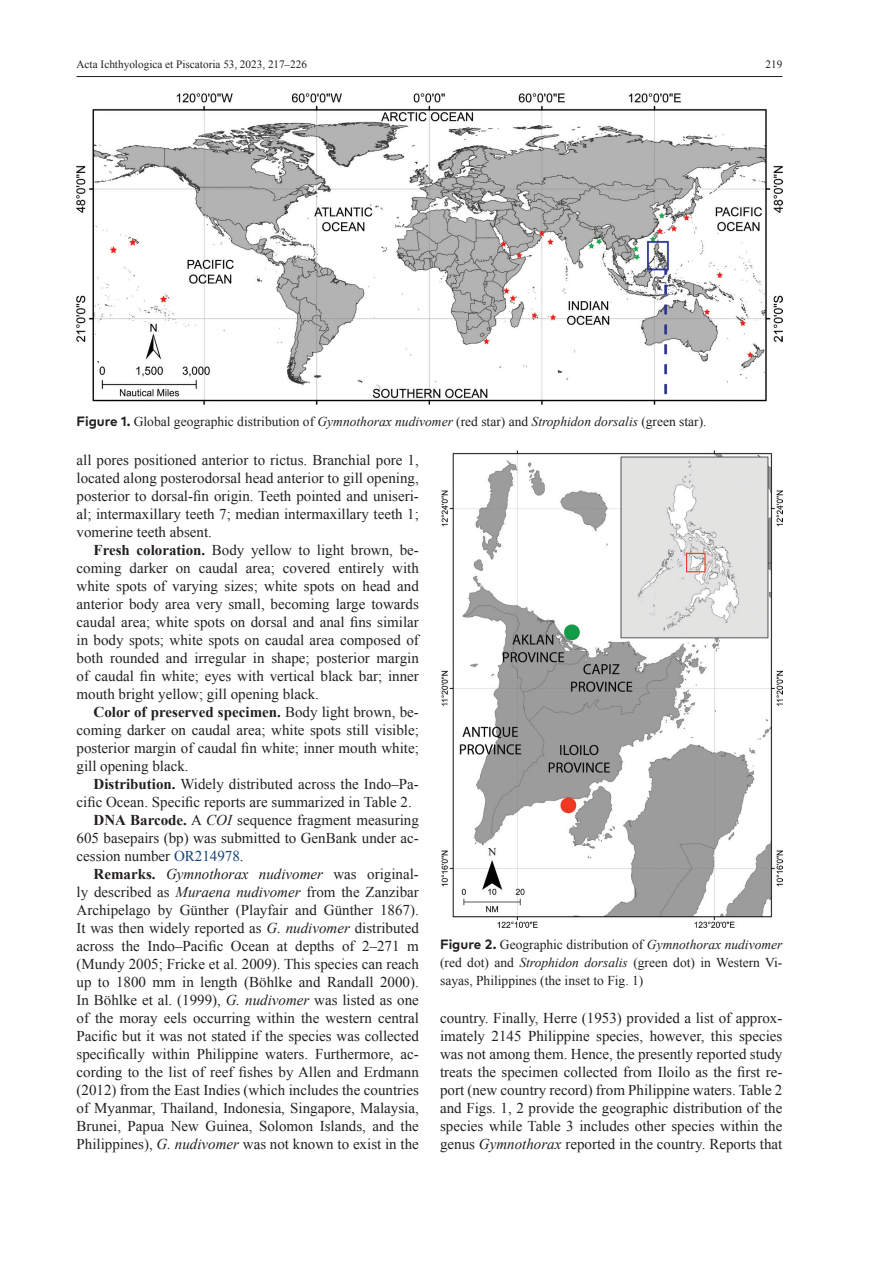
<style>
.page{position:relative;width:893px;height:1263px;background:#fff}
.page>*{position:absolute;margin:0;border:0;box-sizing:border-box;transform-origin:0 0}
.Body_text{font:15px/18px "Times New Roman";color:#231f20;text-align:justify}
.FIG_Caption{font:13.5px/18px "Times New Roman";color:#231f20;text-align:justify}
.t1{font:11.25px "Times New Roman";color:#231f20}
.s1{font-family:"FF Mark Pro";font-weight:700}
.s2{font-style:italic}
.s3{font-weight:700}
.s4{color:#164179}
</style>
<div class="page">
<hr style="left:77px;top:76px;width:705px;height:1px;background:#231f20">
<img style="left:77px;top:94px;width:705px;height:311px">
<img style="left:441px;top:450px;width:341px;height:478px">
<p class="t1" style="left:77px;top:57px;width:232px">Acta Ichthyologica et Piscatoria 53, 2023, 217–226</p>
<p class="t1" style="left:765px;top:57px;width:18px">219</p>
<p class="FIG_Caption" style="left:77px;top:412px;width:632px"><span class="s1">Figure 1.</span> Global geographic distribution of <span class="s2">Gymnothorax nudivomer</span> (red star) and <span class="s2">Strophidon dorsalis</span> (green star).</p>
<p class="Body_text" style="left:77px;top:451px;width:344px">all pores positioned anterior to rictus. Branchial pore 1, located along posterodorsal head anterior to gill opening, posterior to dorsal-fin origin. Teeth pointed and uniseri&shy;al; intermaxillary teeth 7; median intermaxillary teeth 1; vomerine teeth absent.</p>
<p class="Body_text" style="left:77px;top:541px;width:344px;text-indent:17px"><span class="s3">Fresh coloration.</span> Body yellow to light brown, be&shy;coming darker on caudal area; covered entirely with white spots of varying sizes; white spots on head and anterior body area very small, becoming large towards caudal area; white spots on dorsal and anal fins similar in body spots; white spots on caudal area composed of both rounded and irregular in shape; posterior margin of caudal fin white; eyes with vertical black bar; inner mouth bright yellow; gill opening black.</p>
<p class="Body_text" style="left:77px;top:703px;width:344px;text-indent:17px"><span class="s3">Color of preserved specimen.</span> Body light brown, be&shy;coming darker on caudal area; white spots still visible; posterior margin of caudal fin white; inner mouth white; gill opening black.</p>
<p class="Body_text" style="left:77px;top:775px;width:344px;text-indent:17px"><span class="s3">Distribution.</span> Widely distributed across the Indo–Pa&shy;cific Ocean. Specific reports are summarized in Table 2.</p>
<p class="Body_text" style="left:77px;top:811px;width:344px;text-indent:17px"><span class="s3">DNA Barcode.</span> A <span class="s2">COI</span> sequence fragment measuring 605 basepairs (bp) was submitted to GenBank under ac&shy;cession number <span class="s4">OR214978</span>.</p>
<p class="Body_text" style="left:77px;top:865px;width:344px;text-indent:17px"><span class="s3">Remarks.</span> <span class="s2">Gymnothorax nudivomer</span> was original&shy;ly described as <span class="s2">Muraena nudivomer</span> from the Zanzibar Archipelago by Günther (Playfair and Günther 1867).<br>It was then widely reported as <span class="s2">G. nudivomer</span> distributed across the Indo–Pacific Ocean at depths of 2–271 m (Mundy 2005; Fricke et al. 2009). This species can reach up to 1800 mm in length (Böhlke and Randall 2000).<br>In Böhlke et al. (1999), <span class="s2">G. nudivomer</span> was listed as one of the moray eels occurring within the western central Pacific but it was not stated if the species was collected specifically within Philippine waters. Furthermore, ac&shy;cording to the list of reef fishes by Allen and Erdmann (2012) from the East Indies (which includes the countries of Myanmar, Thailand, Indonesia, Singapore, Malaysia, Brunei, Papua New Guinea, Solomon Islands, and the Philippines), <span class="s2">G. nudivomer</span> was not known to exist in the</p>
<p class="FIG_Caption" style="left:440px;top:935px;width:344px"><span class="s1">Figure 2.</span> Geographic distribution of <span class="s2">Gymnothorax nudivomer </span>(red dot) and <span class="s2">Strophidon dorsalis</span> (green dot) in Western Vi&shy;sayas, Philippines (the inset to Fig. 1)</p>
<p class="Body_text" style="left:440px;top:1009px;width:344px">country. Finally, Herre (1953) provided a list of approx&shy;imately 2145 Philippine species, however, this species was not among them. Hence, the presently reported study treats the specimen collected from Iloilo as the first re&shy;port (new country record) from Philippine waters. Table 2 and Figs. 1, 2 provide the geographic distribution of the species while Table 3 includes other species within the genus <span class="s2">Gymnothorax</span> reported in the country. Reports that</p>
</div>
